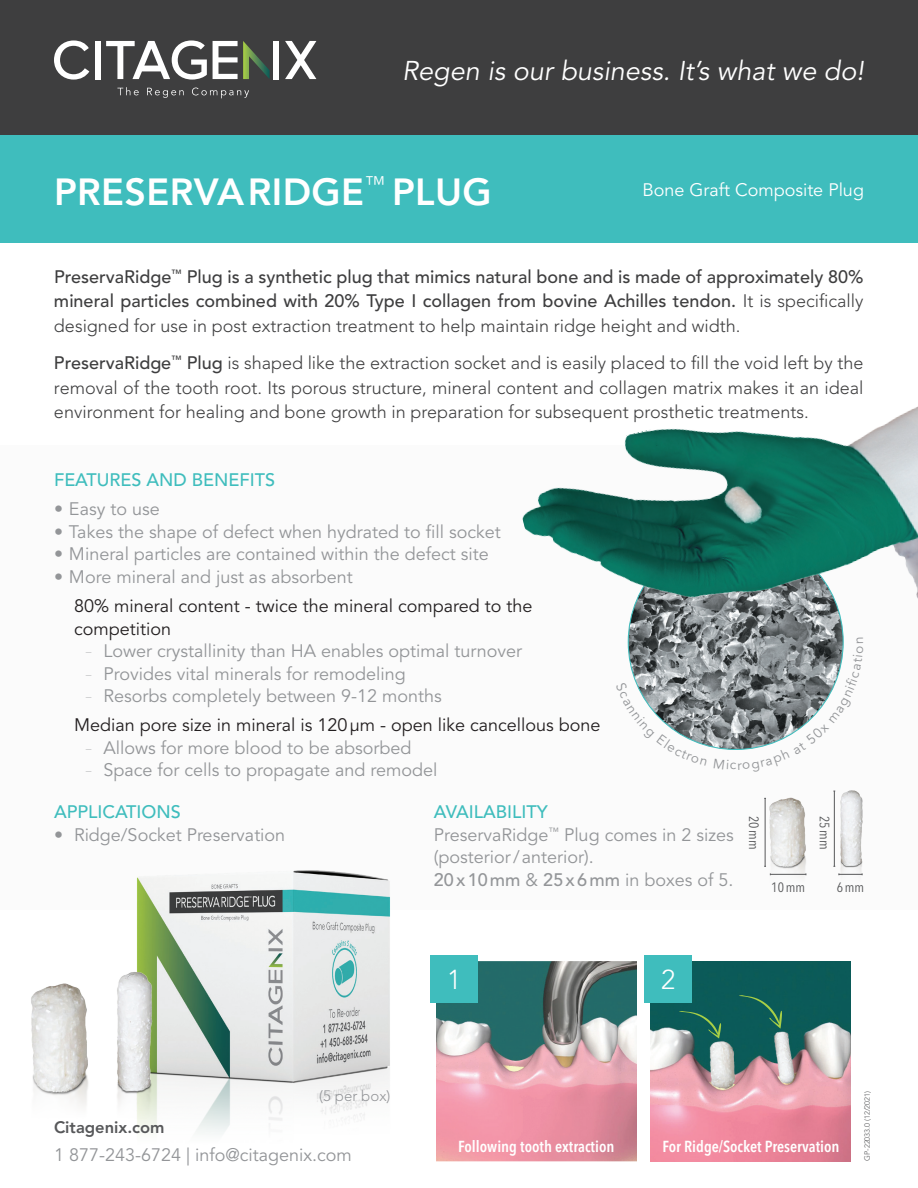
<style>
.page{position:relative;width:918px;height:1188px;background:#fff}
.page>*{position:absolute;margin:0;border:0;box-sizing:border-box;transform-origin:0 0}
.t1{font:800 37.5px "Avenir LT Std";letter-spacing:.01em;color:#fff}
.t2{font:300 27.15px "Avenir LT Std";color:#fff}
.t3{font:italic 27px "Avenir LT Std";color:#fff}
.t4{font:18px/22.5px "Avenir LT Std";color:#939598}
.t5{font:300 18px/24.3px "Avenir LT Std";color:#3e3e3f;text-align:justify}
.t6{font:500 18px/24.3px "Avenir LT Std";color:#3e3e3f;text-align:justify}
.t7{font:18px/22.5px "Avenir LT Std";color:#231f20}
.t8{font:500 18px "Avenir LT Std";color:#3fbdbd}
.t9{font:18px "Avenir LT Std";color:#fff}
.t10{font:800 16.5px "Avenir LT Std";color:#57585a}
.t11{font:600 condensed 15.9px "Avenir Next LT Pro";color:#fff}
.t12{font:300 15px "Avenir LT Std";color:#939598}
.t13{font:condensed 13.5px "Avenir Next LT Pro";color:#57585a}
.t14{font:300 7.5px "Avenir LT Std";color:#57585a}
.s1{font-weight:300}
.s2{font-weight:500}
.s3{font-family:"Avenir Next LT Pro";font-weight:200;font-stretch:condensed}
.s4{font-family:"Avenir Next LT Pro";font-weight:200;font-stretch:condensed;color:#939598}
.s5{color:#939598}
.s6{font-weight:500;color:#3fbdbd}
</style>
<div class="page">
<div style="left:0;top:134px;width:918px;height:108px;background:#3fbdbd"></div>
<div style="left:0;top:446px;width:918px;height:464px;background:#fbfbfb"></div>
<div style="left:0;top:0;width:918px;height:135px;background:#3e3e3f"></div>
<img style="left:137px;top:871px;width:253px;height:263px">
<img style="left:522px;top:406px;width:396px;height:312px">
<img style="left:436px;top:961px;width:201px;height:200px">
<div style="left:431px;top:955px;width:47px;height:47px;background:#3fbdbd"></div>
<img style="left:651px;top:961px;width:200px;height:200px">
<div style="left:645px;top:955px;width:47px;height:47px;background:#3fbdbd"></div>
<svg style="left:739px;top:995px;width:43px;height:34px"></svg>
<svg style="left:679px;top:1011px;width:42px;height:28px"></svg>
<img style="left:31px;top:970px;width:122px;height:164px">
<img style="left:769px;top:797px;width:38px;height:79px">
<img style="left:840px;top:790px;width:22px;height:86px">
<hr style="left:770px;top:874px;width:36px;height:1px;background:#57585a">
<svg style="left:839px;top:873px;width:24px;height:2px"></svg>
<hr style="left:765px;top:798px;width:1px;height:68px;background:#57585a">
<hr style="left:834px;top:791px;width:1px;height:75px;background:#57585a">
<svg style="left:117px;top:87px;width:22px;height:8px"></svg>
<svg style="left:147px;top:88px;width:37px;height:10px"></svg>
<svg style="left:192px;top:88px;width:57px;height:10px"></svg>
<svg style="left:54px;top:40px;width:35px;height:40px"></svg>
<div style="left:95px;top:41px;width:5px;height:38px;background:#fff"></div>
<div style="left:274px;top:41px;width:5px;height:38px;background:#fff"></div>
<svg style="left:106px;top:40px;width:101px;height:40px"></svg>
<svg style="left:285px;top:41px;width:31px;height:38px"></svg>
<svg style="left:213px;top:41px;width:57px;height:38px"></svg>
<svg style="left:616px;top:682px;width:91px;height:64px"></svg>
<svg style="left:714px;top:638px;width:149px;height:112px"></svg>
<h3 class="t3" style="left:402px;top:55px;width:463px">Regen is our business. It’s what we do!</h3>
<h1 class="t1" style="left:54px;top:170px;width:439px">PRESERVARIDGE<sup>™</sup> PLUG</h1>
<p class="t9" style="left:642px;top:179px;width:223px">Bone Graft Composite Plug</p>
<p class="t6" style="left:54px;top:265px;width:811px">PreservaRidge<sup>™</sup> Plug is a synthetic plug that mimics natural bone and is made of approximately 80% mineral particles combined with 20% Type I collagen from bovine Achilles tendon. <span class="s1">It is specifically designed for use in post extraction treatment to help maintain ridge height and width.</span></p>
<p class="t5" style="left:54px;top:351px;width:811px"><span class="s2">PreservaRidge</span><sup>™</sup> <span class="s2">Plug</span> is shaped like the extraction socket and is easily placed to fill the void left by the removal of the tooth root. Its porous structure, mineral content and collagen matrix makes it an ideal environment for healing and bone growth in preparation for subsequent prosthetic treatments.</p>
<p class="t8" style="left:54px;top:469px;width:223px">FEATURES AND BENEFITS</p>
<p class="t4" style="left:54px;top:498px;width:107px">• Easy to use</p>
<p class="t4" style="left:54px;top:521px;width:448px">• Takes the shape of defect when hydrated to fill socket</p>
<p class="t4" style="left:54px;top:543px;width:436px">• Mineral particles are contained within the defect site</p>
<p class="t4" style="left:54px;top:566px;width:300px">• More mineral and just as absorbent</p>
<p class="t7" style="left:74px;top:595px;width:460px">80% mineral content - twice the mineral compared to the competition</p>
<p class="t4" style="left:86px;top:640px;width:438px"><span class="s3">–</span> Lower crystallinity than HA enables optimal turnover</p>
<p class="t4" style="left:86px;top:663px;width:322px"><span class="s3">–</span> Provides vital minerals for remodeling</p>
<p class="t7" style="left:74px;top:682px;width:528px;line-height:29.2px;text-indent:11px"><span class="s4">–</span> <span class="s5">Resorbs completely between 9-12 months<br></span>Median pore size in mineral is 120µm - open like cancellous bone</p>
<p class="t4" style="left:86px;top:737px;width:327px"><span class="s3">–</span> Allows for more blood to be absorbed</p>
<p class="t4" style="left:86px;top:759px;width:354px"><span class="s3">–</span> Space for cells to propagate and remodel</p>
<p class="t8" style="left:54px;top:802px;width:128px">APPLICATIONS</p>
<p class="t4" style="left:54px;top:824px;width:233px">• Ridge/Socket Preservation</p>
<p class="t4" style="left:434px;top:801px;width:301px"><span class="s6">AVAILABILITY<br></span>PreservaRidge<sup>™</sup> Plug comes in 2 sizes (posterior/anterior).<br><span class="s2">20x10mm</span> &amp; <span class="s2">25x6mm</span> in boxes of 5.</p>
<p class="t13" style="left:762px;top:816px;width:35px;rotate:90deg">20mm</p>
<p class="t13" style="left:833px;top:816px;width:35px;rotate:90deg">25mm</p>
<p class="t13" style="left:771px;top:879px;width:35px">10mm</p>
<p class="t13" style="left:837px;top:879px;width:29px">6mm</p>
<h2 class="t2" style="left:447px;top:964px;width:16px">1</h2>
<h2 class="t2" style="left:661px;top:964px;width:16px">2</h2>
<p class="t12" style="left:319px;top:1087px;width:73px">(5 per box)</p>
<p class="t10" style="left:54px;top:1117px;width:112px">Citagenix.com</p>
<p class="t4" style="left:54px;top:1144px;width:299px">1 877-243-6724 | info@citagenix.com</p>
<p class="t11" style="left:458px;top:1137px;width:158px">Following tooth extraction</p>
<p class="t11" style="left:663px;top:1137px;width:179px">For Ridge/Socket Preservation</p>
<p class="t14" style="left:863px;top:1161px;width:72px;rotate:-90deg">GP-22033.0 (12/2021)</p>
</div>
